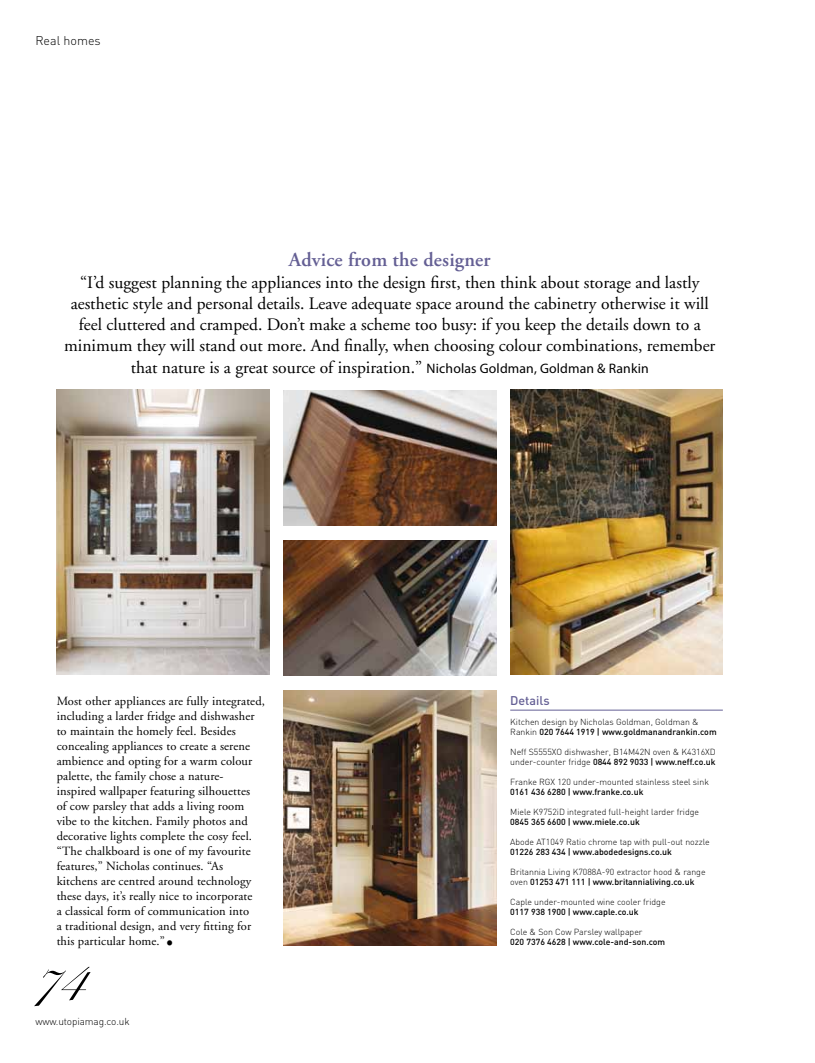
<style>
.page{position:relative;width:815px;height:1063px;background:#fff}
.page>*{position:absolute;margin:0;border:0;box-sizing:border-box;transform-origin:0 0}
.t1{font:55px "Snell Roundhand Script";color:#000}
.t2{font:41.25px "Myriad Pro";color:#000}
.t3{font:600 20px "Adobe Garamond Pro";letter-spacing:.01em;color:#645f94}
.t4{font:17.5px/21.2px "Adobe Garamond";color:#000;text-align:center}
.t5{font:12.5px/15px "Adobe Garamond";letter-spacing:.01em;color:#000}
.t6{font:300 12.5px "DIN";color:#000}
.t7{font:500 12.5px "DIN";color:#645f94}
.t8{font:300 10px "DIN";letter-spacing:-.01em;color:#000}
.t9{font:300 8.75px/10px "DIN";color:#000}
.t10{font:500 8.75px "DIN";color:#000}
.s1{font-family:"Myriad Pro";font-size:13.75px}
.s2{font-weight:500}
</style>
<div class="page">
<img style="left:283px;top:390px;width:213px;height:135px">
<img style="left:283px;top:540px;width:213px;height:135px">
<hr style="left:510px;top:710px;width:213px;height:1px;background:#645f94">
<img style="left:283px;top:690px;width:213px;height:255px">
<img style="left:57px;top:390px;width:212px;height:285px">
<img style="left:510px;top:390px;width:213px;height:285px">
<p class="t6" style="left:35px;top:33px;width:67px">Real homes</p>
<h3 class="t3" style="left:289px;top:248px;width:203px">Advice from the designer</h3>
<p class="t4" style="left:64px;top:272px;width:653px">“I’d suggest planning the appliances into the design first, then think about storage and lastly aesthetic style and personal details. Leave adequate space around the cabinetry otherwise it will feel cluttered and cramped. Don’t make a scheme too busy: if you keep the details down to a minimum they will stand out more. And finally, when choosing colour combinations, remember that nature is a great source of inspiration.” <span class="s1">Nicholas Goldman, Goldman &amp; Rankin</span></p>
<p class="t5" style="left:57px;top:694px;width:210px">Most other appliances are fully integrated, including a larder fridge and dishwasher to maintain the homely feel. Besides concealing appliances to create a serene ambience and opting for a warm colour palette, the family chose a nature&shy;inspired wallpaper featuring silhouettes<br>of cow parsley that adds a living room vibe to the kitchen. Family photos and decorative lights complete the cosy feel. “The chalkboard is one of my favourite features,” Nicholas continues. “As kitchens are centred around technology these days, it’s really nice to incorporate<br>a classical form of communication into<br>a traditional design, and very fitting for this particular home.”</p>
<h2 class="t2" style="left:165px;top:906px;width:10px">.</h2>
<h1 class="t1" style="left:29px;top:951px;width:56px">74</h1>
<p class="t8" style="left:35px;top:1015px;width:96px">www.utopiamag.co.uk</p>
<p class="t7" style="left:510px;top:692px;width:41px">Details</p>
<p class="t9" style="left:510px;top:717px;width:208px">Kitchen design by Nicholas Goldman, Goldman &amp;<br>Rankin <span class="s2">020 7644 1919 | www.goldmanandrankin.com</span></p>
<p class="t9" style="left:510px;top:747px;width:207px">Neff S5555XO dishwasher, B14M42N oven &amp; K4316XD under-counter fridge <span class="s2">0844 892 9033 | www.neff.co.uk</span></p>
<p class="t9" style="left:510px;top:777px;width:200px">Franke RGX 120 under-mounted stainless steel sink</p>
<p class="t10" style="left:510px;top:786px;width:135px">0161 436 6280 | www.franke.co.uk</p>
<p class="t9" style="left:510px;top:807px;width:190px">Miele K9752iD integrated full-height larder fridge</p>
<p class="t10" style="left:510px;top:816px;width:131px">0845 365 6600 | www.miele.co.uk</p>
<p class="t9" style="left:510px;top:837px;width:201px">Abode AT1049 Ratio chrome tap with pull-out nozzle</p>
<p class="t10" style="left:510px;top:846px;width:163px">01226 283 434 | www.abodedesigns.co.uk</p>
<p class="t9" style="left:510px;top:867px;width:197px">Britannia Living K7088A-90 extractor hood &amp; range oven <span class="s2">01253 471 111 | www.britannialiving.co.uk</span></p>
<p class="t9" style="left:510px;top:897px;width:157px">Caple under-mounted wine cooler fridge</p>
<p class="t10" style="left:510px;top:906px;width:130px">0117 938 1900 | www.caple.co.uk</p>
<p class="t9" style="left:510px;top:927px;width:134px">Cole &amp; Son Cow Parsley wallpaper</p>
<p class="t10" style="left:510px;top:936px;width:157px">020 7376 4628 | www.cole-and-son.com</p>
</div>
